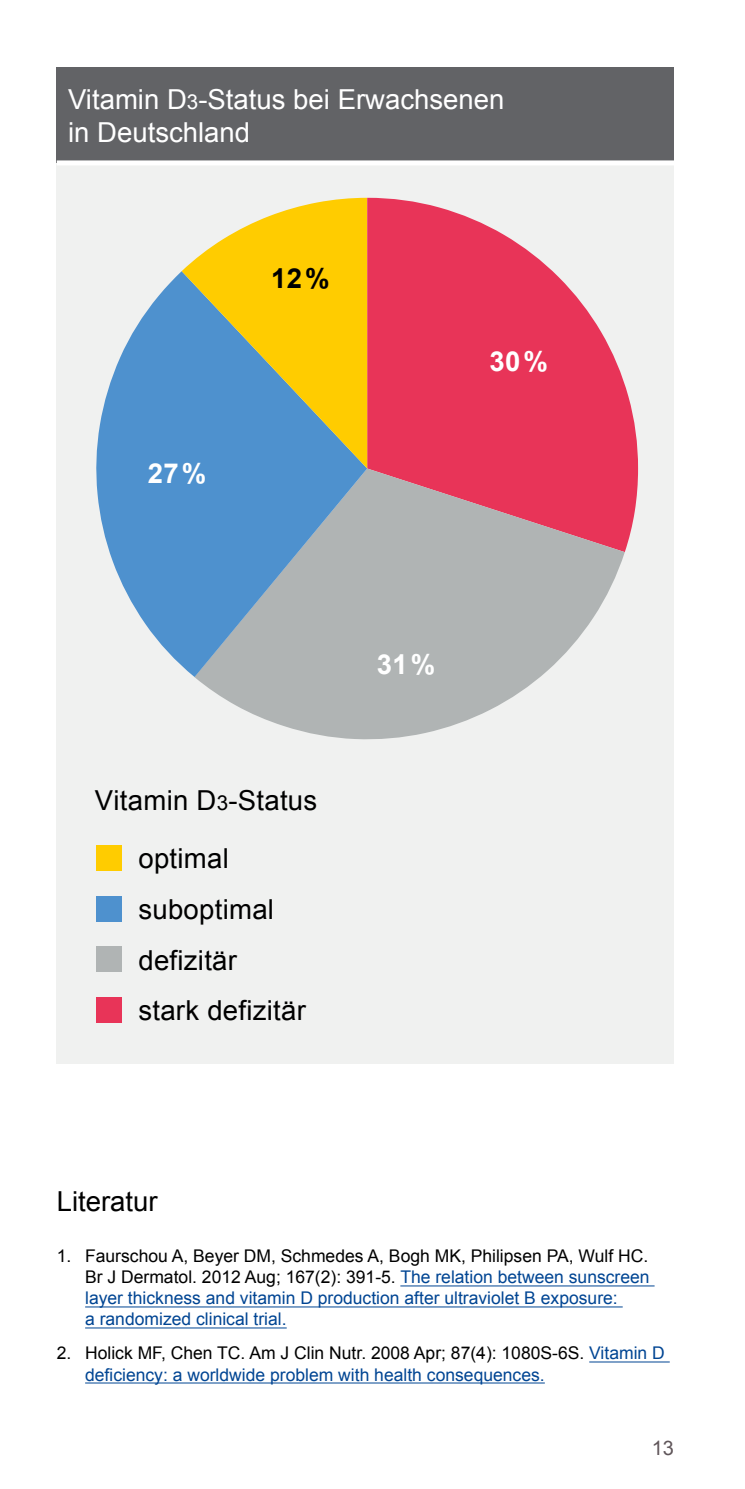
<style>
.page{position:relative;width:745px;height:1489px;background:#fff}
.page>*{position:absolute;margin:0;border:0;box-sizing:border-box;transform-origin:0 0}
.zwischenhead{font:27.5px "Arial";letter-spacing:.01em;color:#000}
.Headline_Balken_11_P{font:27.5px/33px "Arial";color:#fff}
.t1{font:700 27.5px "Arial";color:#fff}
.t2{font:700 27.5px "Arial";color:#000}
.t3{font:20px "Arial";color:#60565a}
.Quelle_7_Pt__grau{font:17.5px/21px "Arial";color:#014593}
.Quelle_7_Pt__grau-2{font:17.5px "Arial";color:#000}
.s1{font-size:20.5px}
.s2{color:#000}
</style>
<div class="page">
<hr style="left:400px;top:1285px;width:254px;height:1px;background:#014593">
<hr style="left:85px;top:1306px;width:537px;height:1px;background:#014593">
<hr style="left:85px;top:1327px;width:201px;height:1px;background:#014593">
<hr style="left:589px;top:1361px;width:80px;height:1px;background:#014593">
<hr style="left:85px;top:1382px;width:459px;height:1px;background:#014593">
<div style="left:57px;top:67px;width:616px;height:96px;background:#626366"></div>
<div style="left:57px;top:163px;width:616px;height:900px;background:#f0f1f0"></div>
<div style="left:57px;top:160px;width:616px;height:5px;background:#fff"></div>
<svg style="left:367px;top:198px;width:270px;height:354px;fill:#e83458"></svg>
<svg style="left:194px;top:468px;width:430px;height:272px;fill:#b0b4b4"></svg>
<svg style="left:96px;top:272px;width:271px;height:405px;fill:#4e91ce"></svg>
<svg style="left:181px;top:198px;width:186px;height:270px;fill:#fc0"></svg>
<div style="left:96px;top:845px;width:26px;height:25px;background:#fc0"></div>
<div style="left:96px;top:896px;width:26px;height:25px;background:#4e91ce"></div>
<div style="left:96px;top:946px;width:26px;height:26px;background:#b0b4b4"></div>
<div style="left:96px;top:997px;width:26px;height:25px;background:#e83458"></div>
<p class="Headline_Balken_11_P" style="left:68px;top:83px;width:437px">Vitamin D<span class="s1">3</span>-Status bei Erwachsenen in Deutschland</p>
<p class="t2" style="left:271px;top:259px;width:60px">12%</p>
<p class="t1" style="left:148px;top:454px;width:60px">27%</p>
<p class="t1" style="left:489px;top:342px;width:60px">30%</p>
<p class="zwischenhead" style="left:95px;top:782px;width:224px">Vitamin D<span class="s1">3</span>-Status</p>
<p class="zwischenhead" style="left:138px;top:840px;width:92px">optimal</p>
<p class="zwischenhead" style="left:138px;top:891px;width:137px">suboptimal</p>
<p class="zwischenhead" style="left:138px;top:941px;width:100px">defizitär</p>
<p class="zwischenhead" style="left:138px;top:992px;width:169px">stark defizitär</p>
<p class="t1" style="left:376px;top:646px;width:60px">31%</p>
<p class="zwischenhead" style="left:57px;top:1182px;width:102px">Literatur</p>
<p class="Quelle_7_Pt__grau-2" style="left:57px;top:1244px;width:16px">1.</p>
<p class="Quelle_7_Pt__grau" style="left:85px;top:1245px;width:565px"><span class="s2">Faurschou A, Beyer DM, Schmedes A, Bogh MK, Philipsen PA, Wulf HC.<br>Br J Dermatol. 2012 Aug; 167(2): 391-5.</span> The relation between sunscreen layer thickness and vitamin D production after ultraviolet B exposure:<br>a randomized clinical trial.</p>
<p class="Quelle_7_Pt__grau-2" style="left:57px;top:1341px;width:16px">2.</p>
<p class="Quelle_7_Pt__grau" style="left:85px;top:1342px;width:581px"><span class="s2">Holick MF, Chen TC. Am J Clin Nutr. 2008 Apr; 87(4): 1080S-6S.</span> Vitamin D deficiency: a worldwide problem with health consequences.</p>
<p class="t3" style="left:651px;top:1434px;width:24px">13</p>
</div>
